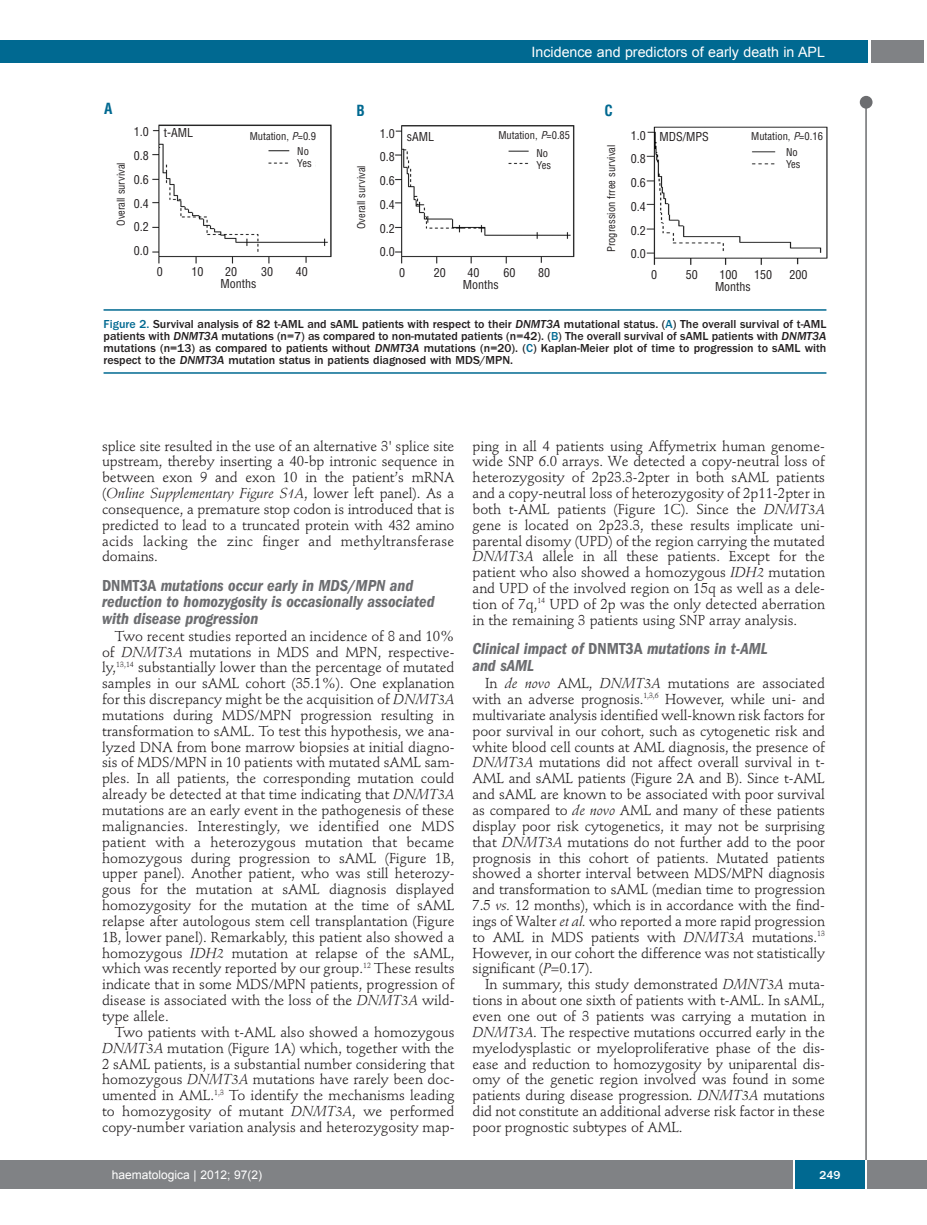
<style>
.page{position:relative;width:927px;height:1225px;background:#fff}
.page>*{position:absolute;margin:0;border:0;box-sizing:border-box;transform-origin:0 0}
.t1{font:italic 600 condensed 16.5px/16.5px "Franklin Gothic";color:#6c6d70}
.t2{font:700 condensed 15px "Helvetica";color:#006991}
.t3{font:14.25px/15.9px "Stempel Schneidler";color:#231f20;text-align:justify}
.t4{font:14.25px "Arial";color:#fff}
.t5{font:500 12px/12px "Franklin Gothic";color:#231f20;text-align:justify}
.t6{font:condensed 12px/23.7px "Helvetica";color:#231f20;text-align:justify}
.t7{font:12px "Arial";color:#fff}
.t8{font:500 12px "Franklin Gothic";color:#fff}
.t9{font:condensed 10.5px/12px "Helvetica";color:#231f20}
.s1{font-style:italic}
.s2{color:#006991}
.s3{font-style:normal}
</style>
<div class="page">
<div style="left:860px;top:96px;width:12px;height:13px;background:#6c6d70;border-radius:50%"></div>
<hr style="left:865px;top:98px;width:2px;height:1062px;background:#6c6d70">
<div style="left:871px;top:40px;width:52px;height:22px;background:#808285"></div>
<div style="left:18px;top:40px;width:849px;height:22px;background:#006991"></div>
<div style="left:17px;top:1160px;width:910px;height:28px;background:#808285"></div>
<div style="left:795px;top:1160px;width:70px;height:28px;background:#006991"></div>
<hr style="left:793px;top:1160px;width:2px;height:28px;background:#fff">
<hr style="left:865px;top:1160px;width:2px;height:28px;background:#fff">
<div style="left:0;top:40px;width:19px;height:22px;background:#006991"></div>
<div style="left:0;top:1160px;width:18px;height:28px;background:#808285"></div>
<img style="left:152px;top:124px;width:676px;height:141px">
<hr style="left:104px;top:309px;width:722px;height:2px;background:#006991">
<hr style="left:104px;top:372px;width:722px;height:2px;background:#006991">
<p class="t4" style="left:532px;top:44px;width:295px">Incidence and predictors of early death in APL</p>
<p class="t2" style="left:104px;top:100px;width:10px">A</p>
<p class="t2" style="left:356px;top:102px;width:10px">B</p>
<p class="t2" style="left:604px;top:102px;width:10px">C</p>
<p class="t6" style="left:134px;top:120px;width:16px">1.0<br>0.8<br>0.6<br>0.4<br>0.2<br>0.0</p>
<p class="t6" style="left:380px;top:122px;width:16px">1.0<br>0.8<br>0.6<br>0.4<br>0.2<br>0.0</p>
<p class="t6" style="left:407px;top:125px;width:29px">sAML</p>
<p class="t6" style="left:164px;top:121px;width:31px">t-AML</p>
<p class="t9" style="left:250px;top:130px;width:68px">Mutation, <span class="s1">P</span>=0.9</p>
<p class="t9" style="left:498px;top:129px;width:73px">Mutation, <span class="s1">P</span>=0.85</p>
<p class="t6" style="left:660px;top:125px;width:51px">MDS/MPS</p>
<p class="t9" style="left:786px;top:129px;width:38px;line-height:15.1px;text-indent:-35px">Mutation, <span class="s1">P</span>=0.16<br>No</p>
<p class="t9" style="left:786px;top:158px;width:16px">Yes</p>
<p class="t6" style="left:631px;top:124px;width:16px">1.0<br>0.8<br>0.6<br>0.4<br>0.2<br>0.0</p>
<p class="t9" style="left:606px;top:252px;width:109px;rotate:-90deg">Progression frree survival</p>
<p class="t9" style="left:297px;top:145px;width:16px">No<br>Yes</p>
<p class="t9" style="left:536px;top:147px;width:16px">No<br>Yes</p>
<p class="t9" style="left:115px;top:226px;width:65px;rotate:-90deg">Overall survival</p>
<p class="t9" style="left:356px;top:229px;width:65px;rotate:-90deg">Overall survival</p>
<p class="t6" style="left:157px;top:260px;width:7px">0</p>
<p class="t6" style="left:191px;top:260px;width:13px">10</p>
<p class="t6" style="left:225px;top:260px;width:13px">20</p>
<p class="t6" style="left:261px;top:260px;width:13px">30</p>
<p class="t6" style="left:296px;top:260px;width:13px">40</p>
<p class="t6" style="left:220px;top:272px;width:37px">Months</p>
<p class="t6" style="left:399px;top:261px;width:7px">0</p>
<p class="t6" style="left:434px;top:261px;width:13px">20</p>
<p class="t6" style="left:467px;top:261px;width:13px">40</p>
<p class="t6" style="left:504px;top:261px;width:13px">60</p>
<p class="t6" style="left:538px;top:261px;width:13px">80</p>
<p class="t6" style="left:463px;top:273px;width:37px">Months</p>
<p class="t6" style="left:651px;top:263px;width:7px">0</p>
<p class="t6" style="left:686px;top:263px;width:13px">50</p>
<p class="t6" style="left:719px;top:263px;width:19px">100</p>
<p class="t6" style="left:754px;top:263px;width:19px">150</p>
<p class="t6" style="left:790px;top:263px;width:19px">200</p>
<p class="t6" style="left:715px;top:275px;width:37px">Months</p>
<p class="t5" style="left:104px;top:319px;width:724px"><span class="s2">Figure 2.</span> Survival analysis of 82 t-AML and sAML patients with respect to their <span class="s1">DNMT3A</span> mutational status. (<span class="s2">A</span>) The overall survival of t-AML patients with <span class="s1">DNMT3A</span> mutations (n=7) as compared to non-mutated patients (n=42). (<span class="s2">B</span>) The overall survival of sAML patients with <span class="s1">DNMT3A </span>mutations (n=13) as compared to patients without <span class="s1">DNMT3A</span> mutations (n=20). (<span class="s2">C</span>) Kaplan-Meier plot of time to progression to sAML with respect to the <span class="s1">DNMT3A</span> mutation status in patients diagnosed with MDS/MPN.</p>
<p class="t3" style="left:102px;top:439px;width:354px">splice site resulted in the use of an alternative 3' splice site upstream, thereby inserting a 40-bp intronic sequence in between exon 9 and exon 10 in the patient’s mRNA (<span class="s1">Online Supplementary Figure S1A</span>, lower left panel). As a consequence, a premature stop codon is introduced that is predicted to lead to a truncated protein with 432 amino acids lacking the zinc finger and methyltransferase domains.</p>
<p class="t1" style="left:102px;top:578px;width:334px"><span class="s3">DNMT3A</span> mutations occur early in MDS/MPN and reduction to homozygosity is occasionally associated with disease progression</p>
<p class="t3" style="left:102px;top:629px;width:354px;text-indent:13px">Two recent studies reported an incidence of 8 and 10% of <span class="s1">DNMT3A</span> mutations in MDS and MPN, respective&shy;ly,<sup>13,14</sup> substantially lower than the percentage of mutated samples in our sAML cohort (35.1%). One explanation for this discrepancy might be the acquisition of <span class="s1">DNMT3A </span>mutations during MDS/MPN progression resulting in transformation to sAML. To test this hypothesis, we ana&shy;lyzed DNA from bone marrow biopsies at initial diagno&shy;sis of MDS/MPN in 10 patients with mutated sAML sam&shy;ples. In all patients, the corresponding mutation could already be detected at that time indicating that <span class="s1">DNMT3A </span>mutations are an early event in the pathogenesis of these malignancies. Interestingly, we identified one MDS patient with a heterozygous mutation that became homozygous during progression to sAML (Figure 1B, upper panel). Another patient, who was still heterozy&shy;gous for the mutation at sAML diagnosis displayed homozygosity for the mutation at the time of sAML relapse after autologous stem cell transplantation (Figure 1B, lower panel). Remarkably, this patient also showed a homozygous <span class="s1">IDH2</span> mutation at relapse of the sAML, which was recently reported by our group.<sup>12</sup> These results indicate that in some MDS/MPN patients, progression of disease is associated with the loss of the <span class="s1">DNMT3A</span> wild&shy;type allele.</p>
<p class="t3" style="left:102px;top:1025px;width:354px;text-indent:13px">Two patients with t-AML also showed a homozygous <span class="s1">DNMT3A</span> mutation (Figure 1A) which, together with the 2 sAML patients, is a substantial number considering that homozygous <span class="s1">DNMT3A</span> mutations have rarely been doc&shy;umented in AML.<sup>1,3</sup> To identify the mechanisms leading to homozygosity of mutant <span class="s1">DNMT3A</span>, we performed copy-number variation analysis and heterozygosity map-</p>
<p class="t3" style="left:472px;top:439px;width:354px">ping in all 4 patients using Affymetrix human genome&shy;wide SNP 6.0 arrays. We detected a copy-neutral loss of heterozygosity of 2p23.3-2pter in both sAML patients and a copy-neutral loss of heterozygosity of 2p11-2pter in both t-AML patients (Figure 1C). Since the <span class="s1">DNMT3A </span>gene is located on 2p23.3, these results implicate uni&shy;parental disomy (UPD) of the region carrying the mutated <span class="s1">DNMT3A</span> allele in all these patients. Except for the patient who also showed a homozygous <span class="s1">IDH2</span> mutation and UPD of the involved region on 15q as well as a dele&shy;tion of 7q,<sup>14</sup> UPD of 2p was the only detected aberration in the remaining 3 patients using SNP array analysis.</p>
<p class="t1" style="left:472px;top:641px;width:297px">Clinical impact of <span class="s3">DNMT3A</span> mutations in t-AML and sAML</p>
<p class="t3" style="left:472px;top:677px;width:354px;text-indent:13px">In <span class="s1">de novo</span> AML, <span class="s1">DNMT3A</span> mutations are associated with an adverse prognosis.<sup>1,3,6</sup> However, while uni- and multivariate analysis identified well-known risk factors for poor survival in our cohort, such as cytogenetic risk and white blood cell counts at AML diagnosis, the presence of <span class="s1">DNMT3A</span> mutations did not affect overall survival in t-AML and sAML patients (Figure 2A and B). Since t-AML and sAML are known to be associated with poor survival as compared to <span class="s1">de novo</span> AML and many of these patients display poor risk cytogenetics, it may not be surprising that <span class="s1">DNMT3A</span> mutations do not further add to the poor prognosis in this cohort of patients. Mutated patients showed a shorter interval between MDS/MPN diagnosis and transformation to sAML (median time to progression 7.5 <span class="s1">vs.</span> 12 months), which is in accordance with the find&shy;ings of Walter <span class="s1">et al.</span> who reported a more rapid progression to AML in MDS patients with <span class="s1">DNMT3A</span> mutations.<sup>13<br></sup>However, in our cohort the difference was not statistically significant (<span class="s1">P</span>=0.17).</p>
<p class="t3" style="left:472px;top:978px;width:354px;text-indent:13px">In summary, this study demonstrated <span class="s1">DMNT3A</span> muta&shy;tions in about one sixth of patients with t-AML. In sAML, even one out of 3 patients was carrying a mutation in <span class="s1">DNMT3A</span>. The respective mutations occurred early in the myelodysplastic or myeloproliferative phase of the dis&shy;ease and reduction to homozygosity by uniparental dis&shy;omy of the genetic region involved was found in some patients during disease progression. <span class="s1">DNMT3A</span> mutations did not constitute an additional adverse risk factor in these poor prognostic subtypes of AML.</p>
<p class="t7" style="left:112px;top:1168px;width:152px">haematologica | 2012; 97(2)</p>
<p class="t8" style="left:819px;top:1171px;width:23px">249</p>
</div>
